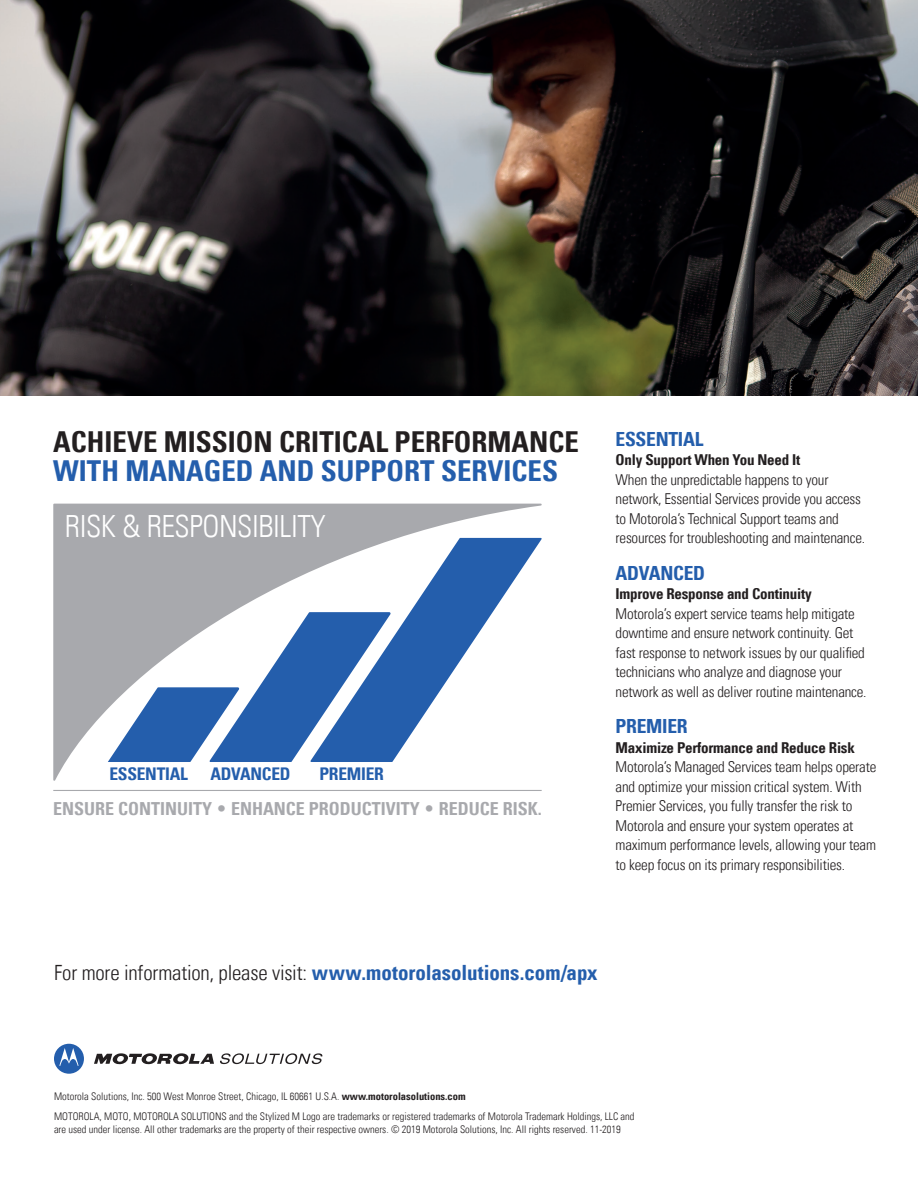
<style>
.page{position:relative;width:918px;height:1188px;background:#fff}
.page>*{position:absolute;margin:0;border:0;box-sizing:border-box;transform-origin:0 0}
.t1{font:300 condensed 30.6px "Univers LT";letter-spacing:-.015em;color:#fff}
.t2{font:700 condensed 28.8px/28.8px "Univers LT";color:#231f20}
.t3{font:300 condensed 21px "Univers LT";letter-spacing:-.01em;color:#231f20}
.t4{font:700 condensed 19.5px "Univers LT";letter-spacing:-.015em;color:#245eac}
.t5{font:700 condensed 18px "Univers LT";color:#a8a9ad}
.t6{font:700 condensed 17.4px "Univers LT";letter-spacing:-.015em;color:#245eac}
.t7{font:300 condensed 15px/19.5px "Univers LT";letter-spacing:-.015em;color:#231f20}
.t8{font:300 condensed 10.5px/13.5px "Univers LT";color:#231f20}
.s1{color:#245eac}
.s2{font-weight:300}
.s3{font-weight:700}
.s4{font-weight:700;color:#245eac}
</style>
<div class="page">
<svg style="left:94px;top:1053px;width:120px;height:12px"></svg>
<svg style="left:54px;top:1044px;width:30px;height:30px"></svg>
<svg style="left:220px;top:1053px;width:102px;height:11px"></svg>
<img style="left:0;top:0;width:918px;height:396px">
<svg style="left:53px;top:504px;width:489px;height:277px;fill:#a8a9ad"></svg>
<svg style="left:310px;top:538px;width:232px;height:224px"></svg>
<svg style="left:108px;top:612px;width:283px;height:150px"></svg>
<hr style="left:53px;top:790px;width:489px;height:1px;background:#a8a9ad">
<p class="t2" style="left:53px;top:428px;width:527px">ACHIEVE MISSION CRITICAL PERFORMANCE<br><span class="s1">WITH MANAGED AND SUPPORT SERVICES</span></p>
<p class="t1" style="left:65px;top:508px;width:262px">RISK &amp; RESPONSIBILITY</p>
<p class="t6" style="left:109px;top:763px;width:80px">ESSENTIAL</p>
<p class="t6" style="left:210px;top:763px;width:82px">ADVANCED</p>
<p class="t6" style="left:319px;top:763px;width:66px">PREMIER</p>
<p class="t5" style="left:53px;top:798px;width:490px">ENSURE CONTINUITY <span class="s2">•</span> ENHANCE PRODUCTIVITY <span class="s2">•</span> REDUCE RISK.</p>
<p class="t4" style="left:616px;top:427px;width:89px">ESSENTIAL</p>
<p class="t7" style="left:616px;top:450px;width:251px"><span class="s3">Only Support When You Need It<br></span>When the unpredictable happens to your network, Essential Services provide you access to Motorola’s Technical Support teams and resources for troubleshooting and maintenance.</p>
<p class="t4" style="left:616px;top:561px;width:91px">ADVANCED</p>
<p class="t7" style="left:616px;top:584px;width:253px"><span class="s3">Improve Response and Continuity </span>Motorola’s expert service teams help mitigate downtime and ensure network continuity. Get fast response to network issues by our qualified technicians who analyze and diagnose your network as well as deliver routine maintenance.</p>
<p class="t4" style="left:616px;top:714px;width:74px">PREMIER</p>
<p class="t7" style="left:616px;top:738px;width:262px"><span class="s3">Maximize Performance and Reduce Risk </span>Motorola’s Managed Services team helps operate and optimize your mission critical system. With Premier Services, you fully transfer the risk to Motorola and ensure your system operates at maximum performance levels, allowing your team to keep focus on its primary responsibilities.</p>
<p class="t3" style="left:54px;top:960px;width:545px">For more information, please visit: <span class="s4">www.motorolasolutions.com/apx</span></p>
<p class="t8" style="left:54px;top:1090px;width:413px">Motorola Solutions, Inc. 500 West Monroe Street, Chicago, IL 60661 U.S.A. <span class="s3">www.motorolasolutions.com</span></p>
<p class="t8" style="left:54px;top:1109px;width:582px">MOTOROLA, MOTO, MOTOROLA SOLUTIONS and the Stylized M Logo are trademarks or registered trademarks of Motorola Trademark Holdings, LLC and are used under license. All other trademarks are the property of their respective owners. © 2019 Motorola Solutions, Inc. All rights reserved. 11-2019</p>
</div>
